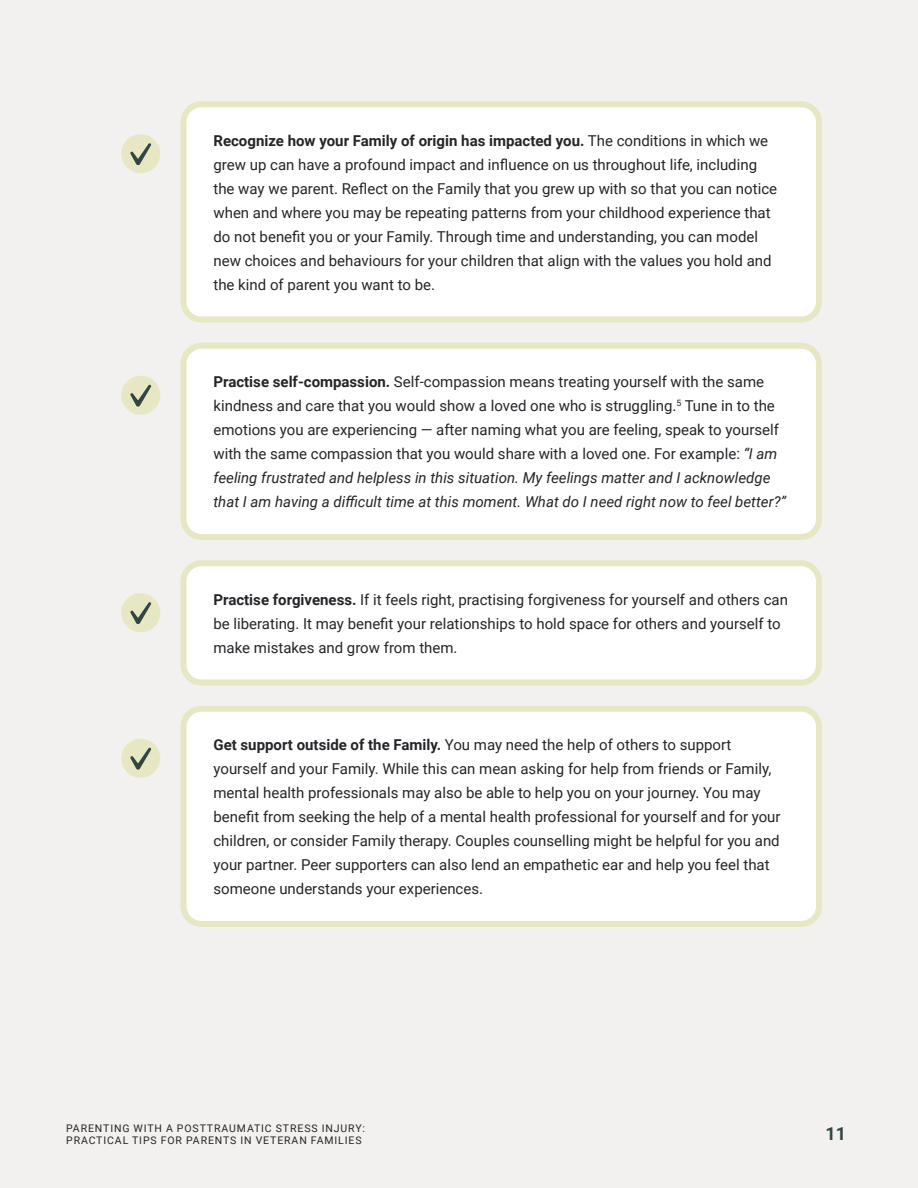
<style>
.page{position:relative;width:918px;height:1188px;background:#f2f1ef}
.page>*{position:absolute;margin:0;border:0;box-sizing:border-box;transform-origin:0 0}
.t1{font:700 18px "Roboto";color:#304643}
.body_text{font:15px/24px "Roboto";color:#242529}
.body_text-2{font:10.5px/12.6px "Roboto";letter-spacing:.085em;color:#242529}
.s1{font-weight:700}
.s2{font-style:italic}
</style>
<div class="page">
<div style="left:183px;top:346px;width:636px;height:191px;background:#fff;border-radius:18px"></div>
<div style="left:180px;top:343px;width:642px;height:197px;border:6px solid #e8e7c3;border-radius:18px"></div>
<div style="left:121px;top:376px;width:39px;height:39px;background:#e8e7c3;border-radius:50%"></div>
<svg style="left:130px;top:384px;width:22px;height:22px"></svg>
<div style="left:183px;top:563px;width:636px;height:119px;background:#fff;border-radius:18px"></div>
<div style="left:180px;top:560px;width:642px;height:126px;border:6px solid #e8e7c3;border-radius:18px"></div>
<div style="left:121px;top:593px;width:39px;height:39px;background:#e8e7c3;border-radius:50%"></div>
<svg style="left:130px;top:602px;width:22px;height:22px"></svg>
<div style="left:183px;top:709px;width:636px;height:215px;background:#fff;border-radius:18px"></div>
<div style="left:180px;top:706px;width:642px;height:221px;border:6px solid #e8e7c3;border-radius:18px"></div>
<div style="left:121px;top:739px;width:39px;height:39px;background:#e8e7c3;border-radius:50%"></div>
<svg style="left:130px;top:747px;width:22px;height:22px"></svg>
<div style="left:183px;top:104px;width:636px;height:216px;background:#fff;border-radius:18px"></div>
<div style="left:180px;top:101px;width:642px;height:221px;border:6px solid #e8e7c3;border-radius:18px"></div>
<div style="left:121px;top:134px;width:39px;height:39px;background:#e8e7c3;border-radius:50%"></div>
<svg style="left:130px;top:143px;width:22px;height:22px"></svg>
<p class="body_text" style="left:213px;top:128px;width:565px"><span class="s1">Recognize how your Family of origin has impacted you.</span> The conditions in which we grew up can have a profound impact and influence on us throughout life, including the way we parent. Reflect on the Family that you grew up with so that you can notice when and where you may be repeating patterns from your childhood experience that do not benefit you or your Family. Through time and understanding, you can model new choices and behaviours for your children that align with the values you hold and the kind of parent you want to be.</p>
<p class="body_text" style="left:213px;top:369px;width:574px"><span class="s1">Practise self-compassion.</span> Self-compassion means treating yourself with the same kindness and care that you would show a loved one who is struggling.<sup>5</sup> Tune in to the emotions you are experiencing — after naming what you are feeling, speak to yourself with the same compassion that you would share with a loved one. For example: <span class="s2">“I am feeling frustrated and helpless in this situation. My feelings matter and I acknowledge that I am having a difficult time at this moment. What do I need right now to feel better?”</span></p>
<p class="body_text" style="left:213px;top:587px;width:576px"><span class="s1">Practise forgiveness.</span> If it feels right, practising forgiveness for yourself and others can be liberating. It may benefit your relationships to hold space for others and yourself to make mistakes and grow from them.</p>
<p class="body_text" style="left:213px;top:732px;width:569px"><span class="s1">Get support outside of the Family.</span> You may need the help of others to support yourself and your Family. While this can mean asking for help from friends or Family, mental health professionals may also be able to help you on your journey. You may benefit from seeking the help of a mental health professional for yourself and for your children, or consider Family therapy. Couples counselling might be helpful for you and your partner. Peer supporters can also lend an empathetic ear and help you feel that someone understands your experiences.</p>
<p class="body_text-2" style="left:66px;top:1121px;width:300px">PARENTING WITH A POSTTRAUMATIC STRESS INJURY:<br>PRACTICAL TIPS FOR PARENTS IN VETERAN FAMILIES</p>
<h2 class="t1" style="left:826px;top:1121px;width:22px">11</h2>
</div>
